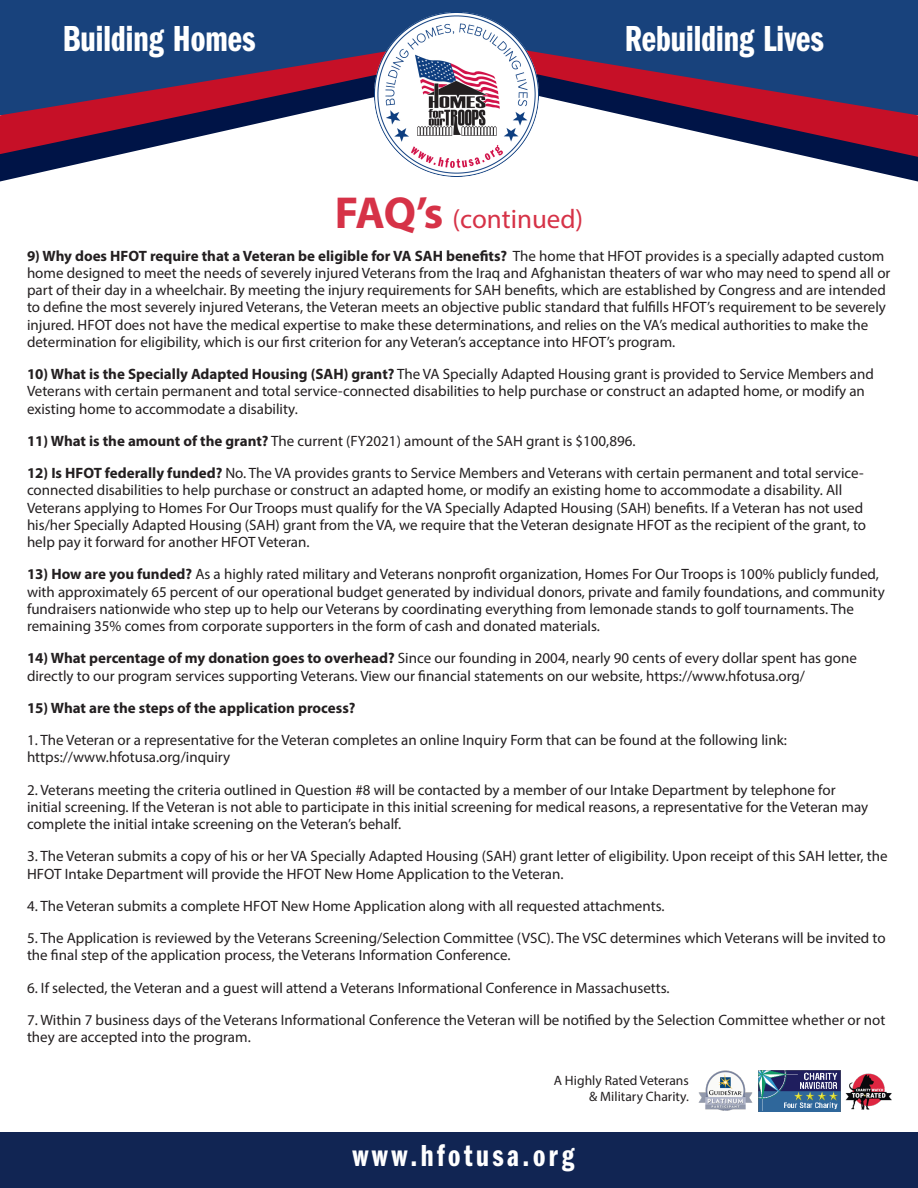
<style>
.page{position:relative;width:918px;height:1188px;background:#fff}
.page>*{position:absolute;margin:0;border:0;box-sizing:border-box;transform-origin:0 0}
.t1{font:37.5px "Franklin Gothic URW Com Dem";color:#fff}
.t2{font:31.5px "Franklin Gothic URW Com Dem";letter-spacing:.11em;color:#fff}
.t3{font:27px "Myriad Pro";color:#d63247}
.t4{font:15px/17.2px "Myriad Pro";color:#231f20}
.t5{font:700 15px "Myriad Pro";color:#231f20}
.t6{font:13.5px "Myriad Pro";color:#231f20}
.s1{font-weight:700;font-size:45px}
.s2{font-weight:700}
</style>
<div class="page">
<div style="left:0;top:0;width:918px;height:115px;background:#18427c"></div>
<svg style="left:0;top:157px;width:918px;height:25px"></svg>
<svg style="left:0;top:52px;width:918px;height:105px"></svg>
<img style="left:374px;top:12px;width:165px;height:165px">
<div style="left:0;top:1133px;width:918px;height:55px;background:#112553"></div>
<img style="left:758px;top:1071px;width:82px;height:41px">
<img style="left:699px;top:1071px;width:54px;height:40px">
<img style="left:845px;top:1074px;width:46px;height:35px">
<p class="t1" style="left:63px;top:13px;width:194px">Building Homes</p>
<p class="t1" style="left:625px;top:13px;width:201px">Rebuilding Lives</p>
<p class="t3" style="left:335px;top:203px;width:250px"><span class="s1">FAQ’s</span> (continued)</p>
<p class="t4" style="left:27px;top:247px;width:865px"><span class="s2">9) Why does HFOT require that a Veteran be eligible for VA SAH benefits?</span> The home that HFOT provides is a specially adapted custom home designed to meet the needs of severely injured Veterans from the Iraq and Afghanistan theaters of war who may need to spend all or part of their day in a wheelchair. By meeting the injury requirements for SAH benefits, which are established by Congress and are intended to define the most severely injured Veterans, the Veteran meets an objective public standard that fulfills HFOT’s requirement to be severely injured. HFOT does not have the medical expertise to make these determinations, and relies on the VA’s medical authorities to make the determination for eligibility, which is our first criterion for any Veteran’s acceptance into HFOT’s program.</p>
<p class="t4" style="left:27px;top:365px;width:848px"><span class="s2">10) What is the Specially Adapted Housing (SAH) grant?</span> The VA Specially Adapted Housing grant is provided to Service Members and<br>Veterans with certain permanent and total service-connected disabilities to help purchase or construct an adapted home, or modify an existing home to accommodate a disability.</p>
<p class="t4" style="left:27px;top:432px;width:610px"><span class="s2">11) What is the amount of the grant?</span> The current (FY2021) amount of the SAH grant is $100,896.</p>
<p class="t4" style="left:27px;top:464px;width:841px"><span class="s2">12) Is HFOT federally funded?</span> No. The VA provides grants to Service Members and Veterans with certain permanent and total service&shy;connected disabilities to help purchase or construct an adapted home, or modify an existing home to accommodate a disability. All Veterans applying to Homes For Our Troops must qualify for the VA Specially Adapted Housing (SAH) benefits. If a Veteran has not used his/her Specially Adapted Housing (SAH) grant from the VA, we require that the Veteran designate HFOT as the recipient of the grant, to help pay it forward for another HFOT Veteran.</p>
<p class="t4" style="left:27px;top:566px;width:859px"><span class="s2">13) How are you funded?</span> As a highly rated military and Veterans nonprofit organization, Homes For Our Troops is 100% publicly funded, with approximately 65 percent of our operational budget generated by individual donors, private and family foundations, and community fundraisers nationwide who step up to help our Veterans by coordinating everything from lemonade stands to golf tournaments. The remaining 35% comes from corporate supporters in the form of cash and donated materials.</p>
<p class="t4" style="left:27px;top:650px;width:831px"><span class="s2">14) What percentage of my donation goes to overhead?</span> Since our founding in 2004, nearly 90 cents of every dollar spent has gone directly to our program services supporting Veterans. View our financial statements on our website, https://www.hfotusa.org/</p>
<p class="t5" style="left:27px;top:698px;width:330px">15) What are the steps of the application process?</p>
<p class="t4" style="left:27px;top:731px;width:762px">1. The Veteran or a representative for the Veteran completes an online Inquiry Form that can be found at the following link: https://www.hfotusa.org/inquiry</p>
<p class="t4" style="left:27px;top:781px;width:843px">2. Veterans meeting the criteria outlined in Question #8 will be contacted by a member of our Intake Department by telephone for initial screening. If the Veteran is not able to participate in this initial screening for medical reasons, a representative for the Veteran may complete the initial intake screening on the Veteran’s behalf.</p>
<p class="t4" style="left:27px;top:848px;width:862px">3. The Veteran submits a copy of his or her VA Specially Adapted Housing (SAH) grant letter of eligibility. Upon receipt of this SAH letter, the<br>HFOT Intake Department will provide the HFOT New Home Application to the Veteran.</p>
<p class="t4" style="left:27px;top:897px;width:639px">4. The Veteran submits a complete HFOT New Home Application along with all requested attachments.</p>
<p class="t4" style="left:27px;top:929px;width:860px">5. The Application is reviewed by the Veterans Screening/Selection Committee (VSC). The VSC determines which Veterans will be invited to the final step of the application process, the Veterans Information Conference.</p>
<p class="t4" style="left:27px;top:979px;width:644px">6. If selected, the Veteran and a guest will attend a Veterans Informational Conference in Massachusetts.</p>
<p class="t4" style="left:27px;top:1011px;width:860px">7. Within 7 business days of the Veterans Informational Conference the Veteran will be notified by the Selection Committee whether or not they are accepted into the program.</p>
<p class="t6" style="left:554px;top:1072px;width:137px">A Highly Rated Veterans</p>
<p class="t6" style="left:589px;top:1089px;width:101px">&amp; Military Charity.</p>
<p class="t2" style="left:352px;top:1134px;width:223px">www.hfotusa.org</p>
</div>
